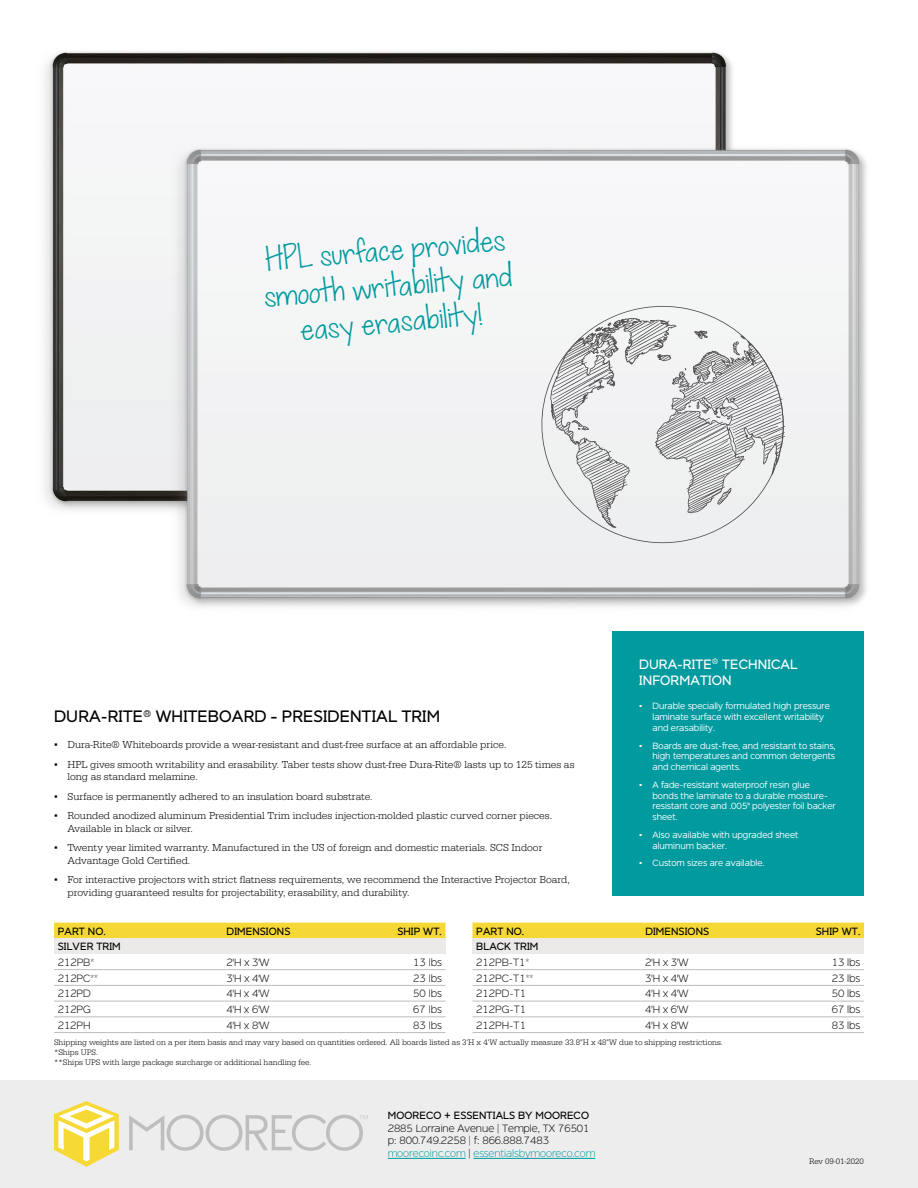
<style>
.page{position:relative;width:918px;height:1188px;background:#fff}
.page>*{position:absolute;margin:0;border:0;box-sizing:border-box;transform-origin:0 0}
.t1{font:30px/36px "KG When Oceans Rise";color:#009a9f;text-align:center}
.t2{font:16.5px "Dylan";letter-spacing:.01em;color:#000}
.t3{font:13.5px/16.2px "Dylan";letter-spacing:.01em;color:#fff}
.t4{font:300 10.5px/12.6px "Serifa";color:#000}
.t5{font:100 10.5px/12.6px "Dylan";color:#000}
.t6{font:10.5px "Dylan";letter-spacing:.01em;color:#000}
.t7{font:300 9px/10.8px "Dylan";color:#fff}
.t8{font:300 8.25px/9.9px "Serifa";color:#000}
.s1{font-family:"Verdana";font-weight:400}
.s2{color:#009a9f}
</style>
<div class="page">
<div style="left:0;top:1080px;width:918px;height:108px;background:#eeeded"></div>
<hr style="left:388px;top:1158px;width:78px;height:1px;background:#009a9f">
<hr style="left:473px;top:1158px;width:122px;height:1px;background:#009a9f">
<svg style="left:54px;top:1101px;width:65px;height:66px"></svg>
<svg style="left:129px;top:1115px;width:238px;height:36px"></svg>
<div style="left:612px;top:631px;width:252px;height:265px;background:#009a9f"></div>
<div style="left:54px;top:923px;width:392px;height:15px;background:#f5d735"></div>
<div style="left:54px;top:938px;width:392px;height:16px;background:#ebeae9"></div>
<hr style="left:337px;top:969px;width:109px;height:1px;background:#bebcbd">
<hr style="left:337px;top:985px;width:109px;height:1px;background:#bebcbd">
<hr style="left:337px;top:1001px;width:109px;height:1px;background:#bebcbd">
<hr style="left:337px;top:1017px;width:109px;height:1px;background:#bebcbd">
<hr style="left:337px;top:1032px;width:109px;height:1px;background:#bebcbd">
<hr style="left:54px;top:969px;width:169px;height:1px;background:#bebcbd">
<hr style="left:223px;top:969px;width:114px;height:1px;background:#bebcbd">
<hr style="left:54px;top:985px;width:169px;height:1px;background:#bebcbd">
<hr style="left:223px;top:985px;width:114px;height:1px;background:#bebcbd">
<hr style="left:54px;top:1001px;width:169px;height:1px;background:#bebcbd">
<hr style="left:223px;top:1001px;width:114px;height:1px;background:#bebcbd">
<hr style="left:54px;top:1017px;width:169px;height:1px;background:#bebcbd">
<hr style="left:223px;top:1017px;width:114px;height:1px;background:#bebcbd">
<hr style="left:54px;top:1032px;width:169px;height:1px;background:#bebcbd">
<hr style="left:223px;top:1032px;width:114px;height:1px;background:#bebcbd">
<div style="left:472px;top:923px;width:392px;height:15px;background:#f5d735"></div>
<div style="left:472px;top:938px;width:392px;height:16px;background:#ebeae9"></div>
<hr style="left:756px;top:969px;width:108px;height:1px;background:#bebcbd">
<hr style="left:756px;top:985px;width:108px;height:1px;background:#bebcbd">
<hr style="left:756px;top:1001px;width:108px;height:1px;background:#bebcbd">
<hr style="left:756px;top:1017px;width:108px;height:1px;background:#bebcbd">
<hr style="left:756px;top:1032px;width:108px;height:1px;background:#bebcbd">
<hr style="left:472px;top:969px;width:170px;height:1px;background:#bebcbd">
<hr style="left:642px;top:969px;width:114px;height:1px;background:#bebcbd">
<hr style="left:472px;top:985px;width:170px;height:1px;background:#bebcbd">
<hr style="left:642px;top:985px;width:114px;height:1px;background:#bebcbd">
<hr style="left:472px;top:1001px;width:170px;height:1px;background:#bebcbd">
<hr style="left:642px;top:1001px;width:114px;height:1px;background:#bebcbd">
<hr style="left:472px;top:1017px;width:170px;height:1px;background:#bebcbd">
<hr style="left:642px;top:1017px;width:114px;height:1px;background:#bebcbd">
<hr style="left:472px;top:1032px;width:170px;height:1px;background:#bebcbd">
<hr style="left:642px;top:1032px;width:114px;height:1px;background:#bebcbd">
<img style="left:44px;top:51px;width:686px;height:459px">
<img style="left:167px;top:142px;width:697px;height:465px">
<div style="left:538px;top:306px;width:249px;height:237px;background:#eff1f1"></div>
<svg style="left:550px;top:318px;width:235px;height:210px"></svg>
<h1 class="t1" style="left:260px;top:244px;width:250px;rotate:-5deg">HPL surface provides smooth writability and easy erasability!</h1>
<p class="t3" style="left:639px;top:656px;width:160px">DURA-RITE<sup>®</sup> TECHNICAL<br>INFORMATION</p>
<p class="t7" style="left:653px;top:701px;width:179px;text-indent:-14px"><span class="s1">▪</span> Durable specially formulated high pressure laminate surface with excellent writability and erasability.</p>
<p class="t7" style="left:653px;top:740px;width:184px;text-align:justify;text-indent:-14px"><span class="s1">▪</span> Boards are dust-free, and resistant to stains, high temperatures and common detergents and chemical agents.</p>
<p class="t7" style="left:653px;top:779px;width:185px;text-indent:-14px"><span class="s1">▪</span> A fade-resistant waterproof resin glue bonds the laminate to a durable moisture&shy;resistant core and .005" polyester foil backer sheet.</p>
<p class="t7" style="left:653px;top:829px;width:147px;text-indent:-14px"><span class="s1">▪</span> Also available with upgraded sheet aluminum backer.</p>
<p class="t7" style="left:639px;top:857px;width:127px"><span class="s1">▪</span> Custom sizes are available.</p>
<h2 class="t2" style="left:54px;top:706px;width:387px">DURA-RITE<sup>®</sup> WHITEBOARD – PRESIDENTIAL TRIM</h2>
<p class="t4" style="left:54px;top:739px;width:454px"><span class="s1">▪</span> Dura-Rite® Whiteboards provide a wear-resistant and dust-free surface at an affordable price.</p>
<p class="t4" style="left:68px;top:758px;width:509px;text-indent:-14px"><span class="s1">▪</span> HPL gives smooth writability and erasability. Taber tests show dust-free Dura-Rite® lasts up to 125 times as long as standard melamine.</p>
<p class="t4" style="left:54px;top:790px;width:320px"><span class="s1">▪</span> Surface is permanently adhered to an insulation board substrate.</p>
<p class="t4" style="left:68px;top:809px;width:486px;text-indent:-14px"><span class="s1">▪</span> Rounded anodized aluminum Presidential Trim includes injection-molded plastic curved corner pieces.<br>Available in black or silver.</p>
<p class="t4" style="left:68px;top:841px;width:477px;text-indent:-14px"><span class="s1">▪</span> Twenty year limited warranty. Manufactured in the US of foreign and domestic materials. SCS Indoor<br>Advantage Gold Certified.</p>
<p class="t4" style="left:68px;top:873px;width:504px;text-indent:-14px"><span class="s1">▪</span> For interactive projectors with strict flatness requirements, we recommend the Interactive Projector Board, providing guaranteed results for projectability, erasability, and durability.</p>
<p class="t6" style="left:58px;top:924px;width:49px">PART NO.</p>
<p class="t6" style="left:227px;top:924px;width:65px">DIMENSIONS</p>
<p class="t6" style="left:397px;top:924px;width:46px">SHIP WT.</p>
<p class="t6" style="left:58px;top:939px;width:64px">SILVER TRIM</p>
<p class="t5" style="left:58px;top:956px;width:38px">212PB*</p>
<p class="t5" style="left:227px;top:956px;width:45px">2'H x 3'W</p>
<p class="t5" style="left:413px;top:956px;width:30px">13 lbs</p>
<p class="t5" style="left:58px;top:971px;width:42px">212PC**</p>
<p class="t5" style="left:227px;top:971px;width:45px">3'H x 4'W</p>
<p class="t5" style="left:413px;top:971px;width:30px">23 lbs</p>
<p class="t5" style="left:58px;top:987px;width:35px">212PD</p>
<p class="t5" style="left:226px;top:987px;width:45px">4'H x 4'W</p>
<p class="t5" style="left:413px;top:987px;width:30px">50 lbs</p>
<p class="t5" style="left:58px;top:1003px;width:35px">212PG</p>
<p class="t5" style="left:226px;top:1003px;width:45px">4'H x 6'W</p>
<p class="t5" style="left:413px;top:1003px;width:30px">67 lbs</p>
<p class="t5" style="left:58px;top:1019px;width:35px">212PH</p>
<p class="t5" style="left:226px;top:1019px;width:45px">4'H x 8'W</p>
<p class="t5" style="left:413px;top:1019px;width:30px">83 lbs</p>
<p class="t6" style="left:476px;top:924px;width:49px">PART NO.</p>
<p class="t6" style="left:645px;top:924px;width:65px">DIMENSIONS</p>
<p class="t6" style="left:816px;top:924px;width:46px">SHIP WT.</p>
<p class="t6" style="left:476px;top:939px;width:64px">BLACK TRIM</p>
<p class="t5" style="left:476px;top:956px;width:55px">212PB-T1*</p>
<p class="t5" style="left:645px;top:956px;width:45px">2'H x 3'W</p>
<p class="t5" style="left:832px;top:956px;width:30px">13 lbs</p>
<p class="t5" style="left:476px;top:971px;width:59px">212PC-T1**</p>
<p class="t5" style="left:645px;top:971px;width:45px">3'H x 4'W</p>
<p class="t5" style="left:832px;top:971px;width:30px">23 lbs</p>
<p class="t5" style="left:476px;top:987px;width:51px">212PD-T1</p>
<p class="t5" style="left:645px;top:987px;width:45px">4'H x 4'W</p>
<p class="t5" style="left:832px;top:987px;width:30px">50 lbs</p>
<p class="t5" style="left:476px;top:1003px;width:51px">212PG-T1</p>
<p class="t5" style="left:645px;top:1003px;width:45px">4'H x 6'W</p>
<p class="t5" style="left:832px;top:1003px;width:30px">67 lbs</p>
<p class="t5" style="left:476px;top:1019px;width:51px">212PH-T1</p>
<p class="t5" style="left:645px;top:1019px;width:45px">4'H x 8'W</p>
<p class="t5" style="left:832px;top:1019px;width:30px">83 lbs</p>
<p class="t8" style="left:54px;top:1037px;width:670px">Shipping weights are listed on a per item basis and may vary based on quantities ordered. All boards listed as 3'H x 4'W actually measure 33.8"H x 48"W due to shipping restrictions. *Ships UPS.<br>**Ships UPS with large package surcharge or additional handling fee.</p>
<p class="t6" style="left:388px;top:1108px;width:203px">MOORECO + ESSENTIALS BY MOORECO</p>
<p class="t5" style="left:388px;top:1122px;width:209px">2885 Lorraine Avenue | Temple, TX 76501 p: 800.749.2258 | f: 866.888.7483 <span class="s2">moorecoinc.com</span> | <span class="s2">essentialsbymooreco.com</span></p>
<p class="t8" style="left:809px;top:1156px;width:56px">Rev 09-01-2020</p>
</div>
